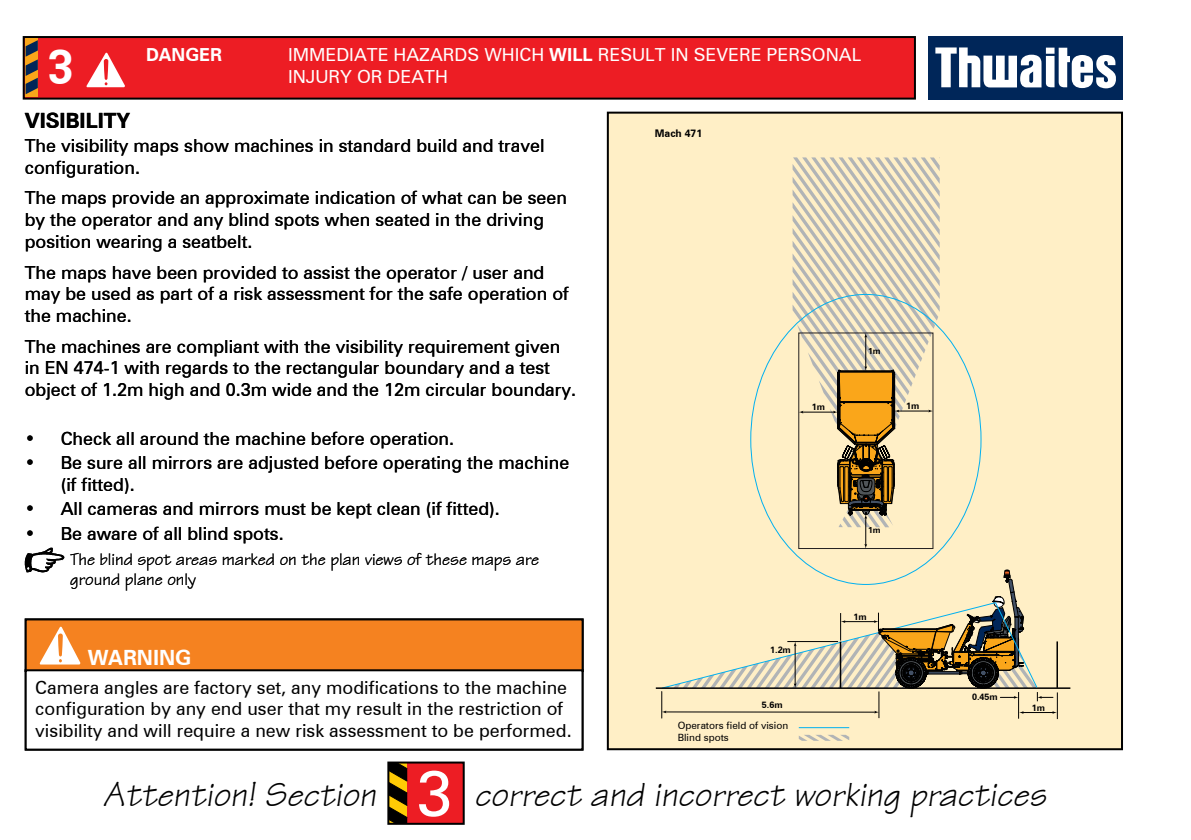
<style>
.page{position:relative;width:1191px;height:840px;background:#fff}
.page>*{position:absolute;margin:0;border:0;box-sizing:border-box;transform-origin:0 0}
.t1{font:700 48px "Zurich BT";color:#fff}
.t2{font:italic 36px "Technical";color:#000}
.t3{font:700 21px "Zurich BT";color:#000}
.t4{font:700 21px "Zurich BT";color:#fff}
.t5{font:18px/21.6px "Zurich BT";color:#000}
.t6{font:18px/20px "Technical Plain";color:#000}
.t7{font:18px/21.6px "Zurich BT";color:#fff}
.t8{font:700 18px "Zurich BT";color:#fff}
.t9{font:700 10.6px "Zurich BT";color:#000}
.t10{font:10px/11.6px "Zurich BT";color:#000}
.t11{font:700 9px "Zurich BT";color:#000}
.t12{font:700 8.6px "Zurich BT";color:#000}
.s1{font-weight:700}
.s2{font-family:"Zurich BT";font-style:normal;font-size:72px;color:#fff}
</style>
<div class="page">
<div style="left:24px;top:37px;width:891px;height:61px;background:#ed1d24"></div>
<div style="left:23px;top:36px;width:893px;height:64px;border:2px solid #000"></div>
<svg style="left:86px;top:53px;width:39px;height:34px"></svg>
<div style="left:928px;top:36px;width:194px;height:63px;background:#002659"></div>
<svg style="left:935px;top:47px;width:181px;height:41px"></svg>
<div style="left:26px;top:38px;width:12px;height:58px;background:#faa61a"></div>
<svg style="left:26px;top:40px;width:12px;height:54px"></svg>
<div style="left:407px;top:762px;width:57px;height:61px;background:#ed1d24"></div>
<svg style="left:419px;top:770px;width:30px;height:46px"></svg>
<svg style="left:390px;top:764px;width:18px;height:57px"></svg>
<div style="left:387px;top:761px;width:78px;height:63px;border:2px solid #000"></div>
<div style="left:607px;top:112px;width:516px;height:637px;background:#ffefc6;border:2px solid #000"></div>
<hr style="left:798px;top:726px;width:51px;height:1px;background:#00b0f0">
<svg style="left:798px;top:734px;width:51px;height:6px"></svg>
<hr style="left:656px;top:687px;width:414px;height:1px;background:#000">
<svg style="left:792px;top:157px;width:148px;height:391px"></svg>
<svg style="left:661px;top:569px;width:397px;height:149px"></svg>
<div style="left:26px;top:619px;width:556px;height:51px;background:#f58220"></div>
<svg style="left:40px;top:626px;width:40px;height:38px"></svg>
<div style="left:25px;top:618px;width:558px;height:53px;border:2px solid #000"></div>
<div style="left:25px;top:669px;width:558px;height:81px;border:2px solid #000"></div>
<svg style="left:25px;top:547px;width:39px;height:25px"></svg>
<h1 class="t1" style="left:47px;top:32px;width:28px">3</h1>
<p class="t8" style="left:146px;top:42px;width:77px">DANGER</p>
<p class="t7" style="left:288px;top:43px;width:575px">IMMEDIATE HAZARDS WHICH <span class="s1">WILL</span> RESULT IN SEVERE PERSONAL<br>INJURY OR DEATH</p>
<p class="t3" style="left:25px;top:105px;width:107px">VISIBILITY</p>
<p class="t5" style="left:25px;top:134px;width:521px">The visibility maps show machines in standard build and travel configuration.</p>
<p class="t5" style="left:25px;top:186px;width:544px">The maps provide an approximate indication of what can be seen by the operator and any blind spots when seated in the driving position wearing a seatbelt.</p>
<p class="t5" style="left:25px;top:260px;width:545px">The maps have been provided to assist the operator / user and may be used as part of a risk assessment for the safe operation of the machine.</p>
<p class="t5" style="left:25px;top:334px;width:553px">The machines are compliant with the visibility requirement given in EN 474-1 with regards to the rectangular boundary and a test object of 1.2m high and 0.3m wide and the 12m circular boundary.</p>
<p class="t5" style="left:25px;top:426px;width:431px">• Check all around the machine before operation.</p>
<p class="t5" style="left:61px;top:451px;width:510px;text-indent:-36px">• Be sure all mirrors are adjusted before operating the machine (if fitted).</p>
<p class="t5" style="left:25px;top:497px;width:476px">• All cameras and mirrors must be kept clean (if fitted).</p>
<p class="t5" style="left:25px;top:521px;width:260px">• Be aware of all blind spots.</p>
<p class="t6" style="left:70px;top:549px;width:470px">The blind spot areas marked on the plan views of these maps are ground plane only</p>
<p class="t4" style="left:88px;top:642px;width:105px">WARNING</p>
<p class="t5" style="left:35px;top:675px;width:538px">Camera angles are factory set, any modifications to the machine configuration by any end user that my result in the restriction of visibility and will require a new risk assessment to be performed.</p>
<p class="t9" style="left:655px;top:127px;width:49px">Mach 471</p>
<p class="t12" style="left:868px;top:346px;width:14px">1m</p>
<p class="t11" style="left:811px;top:401px;width:15px">1m</p>
<p class="t11" style="left:906px;top:400px;width:15px">1m</p>
<p class="t11" style="left:770px;top:643px;width:22px">1.2m</p>
<p class="t11" style="left:762px;top:699px;width:22px">5.6m</p>
<p class="t10" style="left:677px;top:719px;width:112px">Operators field of vision<br>Blind spots</p>
<p class="t12" style="left:868px;top:524px;width:14px">1m</p>
<p class="t11" style="left:853px;top:611px;width:15px">1m</p>
<p class="t11" style="left:972px;top:691px;width:27px">0.45m</p>
<p class="t11" style="left:1031px;top:702px;width:15px">1m</p>
<h2 class="t2" style="left:103px;top:772px;width:316px">Attention! Section <span class="s2">3</span></h2>
<h2 class="t2" style="left:474px;top:772px;width:573px">correct and incorrect working practices</h2>
</div>
